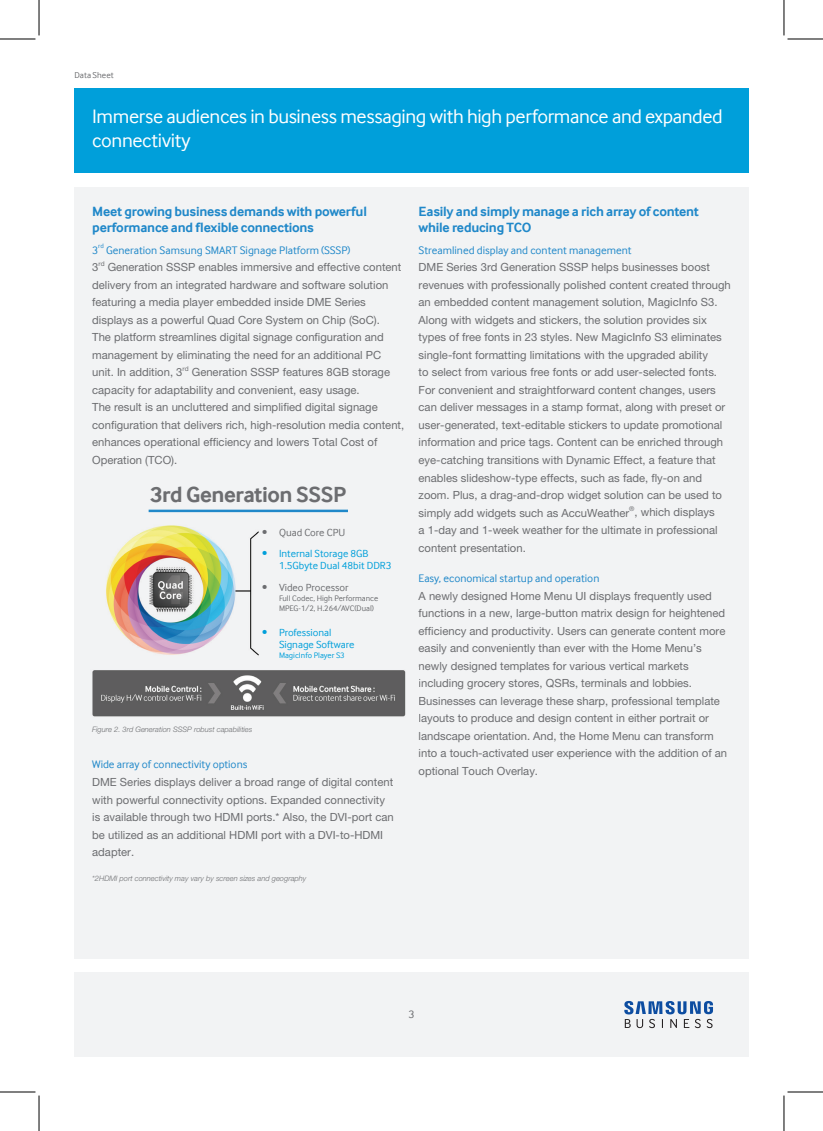
<style>
.page{position:relative;width:823px;height:1131px;background:#fff}
.page>*{position:absolute;margin:0;border:0;box-sizing:border-box;transform-origin:0 0}
.t1{font:700 22.5px "Samsung Inter Face";letter-spacing:-.02em;color:#6c6d70}
.t2{font:20px/23.8px "Samsung Inter Face";letter-spacing:-.02em;color:#fff}
.t3{font:700 13.75px/16.2px "Samsung Inter Face";letter-spacing:-.015em;color:#2088c9}
.t4{font:11.25px/17.5px "Helvetica Neue LT Pro";color:#6c6d70}
.t5{font:11.25px "Samsung Inter Face";color:#2088c9}
.t6{font:11.25px "Samsung Inter Face";color:#6c6d70}
.t7{font:10.62px/11.8px "Samsung Inter Face";color:#009fda}
.t8{font:10.62px "Samsung Inter Face";color:#6c6d70}
.t9{font:8.75px "Samsung Inter Face";letter-spacing:.005em;color:#6c6d70}
.t10{font:8.25px/10.6px "Samsung Inter Face";color:#6c6d70}
.t11{font:8.25px "Samsung Inter Face";color:#009fda}
.t12{font:italic 300 7.5px "Helvetica Neue LT Pro";color:#6c6d70}
.t13{font:6.5px "Helvetica Neue LT Pro";color:#6c6d70}
.t14{font:6.5px "Samsung Inter Face";color:#2088c9}
</style>
<div class="page">
<div style="left:74px;top:972px;width:674px;height:84px;background:#f2f3f4"></div>
<div style="left:74px;top:89px;width:674px;height:84px;background:#009fda"></div>
<div style="left:74px;top:187px;width:674px;height:771px;background:#f2f3f4"></div>
<svg style="left:624px;top:1000px;width:88px;height:28px"></svg>
<img style="left:106px;top:525px;width:153px;height:131px">
<img style="left:92px;top:670px;width:314px;height:47px">
<hr style="left:148px;top:509px;width:200px;height:3px;background:#2088c9">
<hr style="left:0;top:39px;width:35px;height:1px;background:#000">
<hr style="left:787px;top:39px;width:35px;height:1px;background:#000">
<hr style="left:0;top:1091px;width:35px;height:1px;background:#000">
<hr style="left:787px;top:1091px;width:35px;height:1px;background:#000">
<hr style="left:39px;top:0;width:1px;height:35px;background:#000">
<hr style="left:39px;top:1095px;width:1px;height:35px;background:#000">
<hr style="left:783px;top:0;width:1px;height:35px;background:#000">
<hr style="left:783px;top:1095px;width:1px;height:35px;background:#000">
<p class="t9" style="left:74px;top:70px;width:41px">Data Sheet</p>
<h2 class="t2" style="left:92px;top:104px;width:631px">Immerse audiences in business messaging with high performance and expanded connectivity</h2>
<p class="t3" style="left:92px;top:203px;width:276px">Meet growing business demands with powerful performance and flexible connections</p>
<p class="t5" style="left:92px;top:243px;width:8px">3</p>
<p class="t14" style="left:98px;top:242px;width:7px">rd</p>
<p class="t5" style="left:106px;top:243px;width:246px">Generation Samsung SMART Signage Platform (SSSP)</p>
<p class="t4" style="left:92px;top:258px;width:8px">3</p>
<p class="t13" style="left:98px;top:260px;width:8px">rd</p>
<p class="t4" style="left:92px;top:258px;width:310px;text-indent:15px">Generation SSSP enables immersive and effective content delivery from an integrated hardware and software solution featuring a media player embedded inside DME Series displays as a powerful Quad Core System on Chip (SoC).<br>The platform streamlines digital signage configuration and management by eliminating the need for an additional PC unit. In addition, 3</p>
<p class="t13" style="left:182px;top:365px;width:8px">rd</p>
<p class="t4" style="left:92px;top:363px;width:313px;text-indent:99px">Generation SSSP features 8GB storage capacity for adaptability and convenient, easy usage.<br>The result is an uncluttered and simplified digital signage configuration that delivers rich, high-resolution media content, enhances operational efficiency and lowers Total Cost of Operation (TCO).</p>
<h1 class="t1" style="left:150px;top:481px;width:197px">3rd Generation SSSP</h1>
<p class="t8" style="left:262px;top:526px;width:84px">• Quad Core CPU</p>
<p class="t7" style="left:279px;top:548px;width:114px;text-indent:-17px">• Internal Storage 8GB<br>1.5Gbyte Dual 48bit DDR3</p>
<p class="t8" style="left:262px;top:581px;width:88px">• Video Processor</p>
<p class="t10" style="left:279px;top:592px;width:101px">Full Codec, High Performance<br>MPEG-1/2, H.264/AVC(Dual)</p>
<p class="t7" style="left:279px;top:626px;width:77px;text-indent:-17px">• Professional<br>Signage Software</p>
<p class="t11" style="left:279px;top:650px;width:67px">MagicInfo Player S3</p>
<p class="t12" style="left:92px;top:724px;width:162px">Figure 2. 3rd Generation SSSP robust capabilities</p>
<p class="t5" style="left:92px;top:758px;width:157px">Wide array of connectivity options</p>
<p class="t4" style="left:92px;top:773px;width:303px">DME Series displays deliver a broad range of digital content with powerful connectivity options. Expanded connectivity is available through two HDMI ports.* Also, the DVI-port can be utilized as an additional HDMI port with a DVI-to-HDMI adapter.</p>
<p class="t12" style="left:92px;top:873px;width:215px">*2HDMI port connectivity may vary by screen sizes and geography</p>
<p class="t3" style="left:418px;top:203px;width:282px">Easily and simply manage a rich array of content while reducing TCO</p>
<p class="t5" style="left:418px;top:243px;width:214px">Streamlined display and content management</p>
<p class="t4" style="left:418px;top:258px;width:313px">DME Series 3rd Generation SSSP helps businesses boost revenues with professionally polished content created through an embedded content management solution, MagicInfo S3.<br>Along with widgets and stickers, the solution provides six types of free fonts in 23 styles. New MagicInfo S3 eliminates single-font formatting limitations with the upgraded ability<br>to select from various free fonts or add user-selected fonts.<br>For convenient and straightforward content changes, users can deliver messages in a stamp format, along with preset or user-generated, text-editable stickers to update promotional information and price tags. Content can be enriched through eye-catching transitions with Dynamic Effect, a feature that enables slideshow-type effects, such as fade, fly-on and zoom. Plus, a drag-and-drop widget solution can be used to simply add widgets such as AccuWeather</p>
<p class="t13" style="left:629px;top:505px;width:7px">®</p>
<p class="t4" style="left:418px;top:503px;width:300px;text-indent:216px">, which displays a 1-day and 1-week weather for the ultimate in professional content presentation.</p>
<p class="t5" style="left:418px;top:572px;width:182px">Easy, economical startup and operation</p>
<p class="t4" style="left:418px;top:586px;width:310px">A newly designed Home Menu UI displays frequently used functions in a new, large-button matrix design for heightened efficiency and productivity. Users can generate content more easily and conveniently than ever with the Home Menu’s newly designed templates for various vertical markets including grocery stores, QSRs, terminals and lobbies.<br>Businesses can leverage these sharp, professional template layouts to produce and design content in either portrait or landscape orientation. And, the Home Menu can transform into a touch-activated user experience with the addition of an optional Touch Overlay.</p>
<p class="t6" style="left:408px;top:1008px;width:8px">3</p>
</div>
